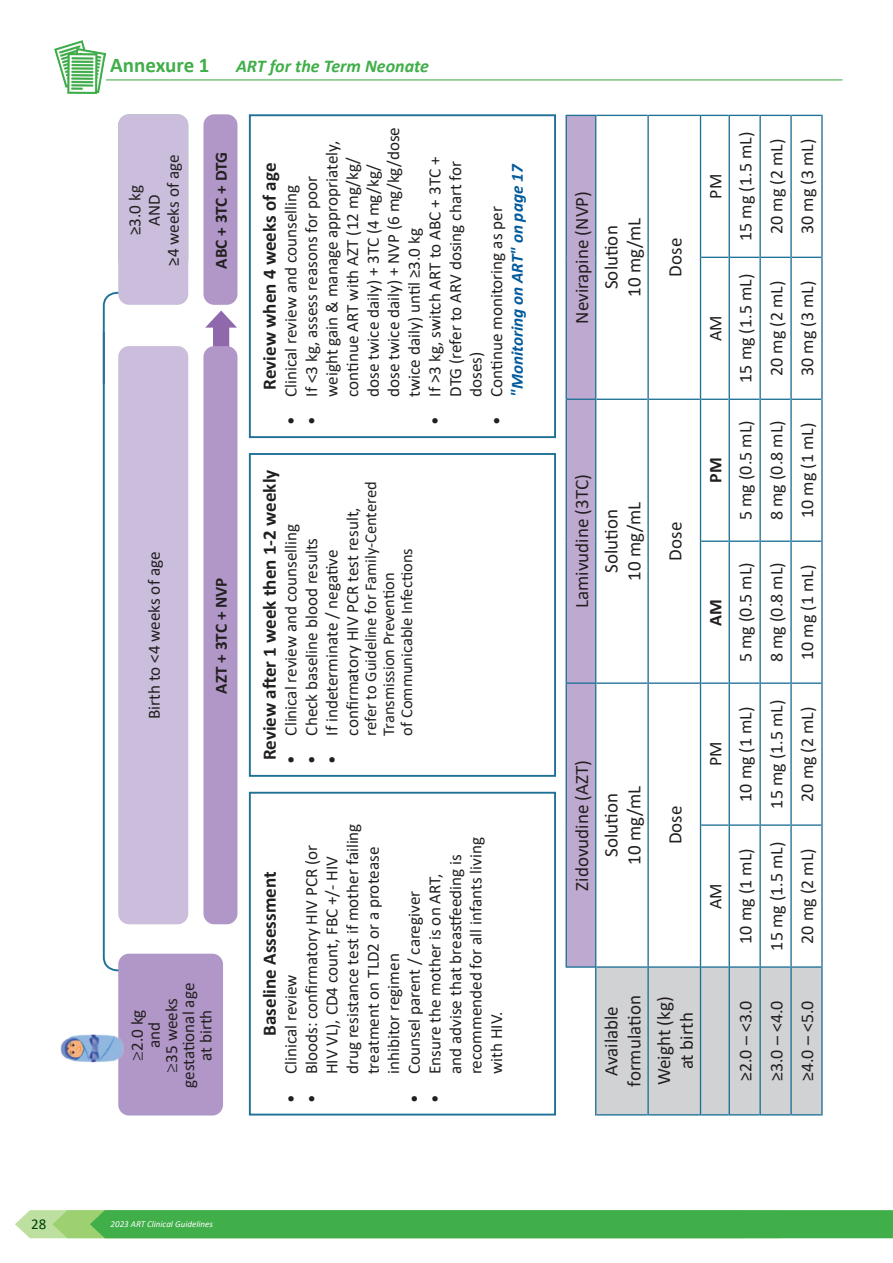
<style>
.page{position:relative;width:893px;height:1263px;background:#fff}
.page>*{position:absolute;margin:0;border:0;box-sizing:border-box;transform-origin:0 0}
.Heading_1{font:700 21px "Calibri";color:#40ae49}
.New_algorythm_table{font:19.05px/22.8px "Calibri";color:#231f20;text-align:center}
.new_diagram{font:700 19.05px "Calibri";color:#231f20}
.New_algorythm_table-2{font:18px "Calibri";color:#231f20}
.Heading_3{font:italic 700 18px "Calibri";color:#40ae49}
.New_algorythm_table-3{font:700 18px "Calibri";color:#231f20}
.Normal_text_middle{font:17.1px/20.5px "Calibri";color:#231f20}
.t1{font:italic 700 17.1px/20.5px "Calibri";color:#015a9d}
.Normal_text_middle-2{font:700 17.1px/19px "Calibri";color:#231f20;text-align:center}
.t2{font:16.5px/18px "Calibri";color:#231f20}
.t3{font:15px "Calibri";color:#003e09}
.t4{font:italic 9px "Calibri";color:#fff}
.s1{font-family:"Minion Pro"}
.s2{font-weight:400;font-style:normal;color:#231f20}
</style>
<div class="page">
<svg style="left:15px;top:1210px;width:878px;height:28px;background:#4bb250"></svg>
<hr style="left:54px;top:79px;width:788px;height:1px;background:#40ae49">
<img style="left:54px;top:41px;width:51px;height:53px">
<div style="left:213px;top:321px;width:16px;height:31px;background:#9069ad"></div>
<svg style="left:205px;top:310px;width:32px;height:18px"></svg>
<svg style="left:102px;top:291px;width:37px;height:681px"></svg>
<div style="left:118px;top:954px;width:105px;height:161px;background:#b097c7;border-radius:11px"></div>
<img style="left:60px;top:1030px;width:64px;height:36px">
<div style="left:118px;top:346px;width:70px;height:578px;background:#cbbddc;border-radius:11px"></div>
<div style="left:118px;top:114px;width:70px;height:191px;background:#cbbddc;border-radius:11px"></div>
<div style="left:203px;top:346px;width:34px;height:578px;background:#b097c7;border-radius:11px"></div>
<div style="left:203px;top:114px;width:34px;height:191px;background:#b097c7;border-radius:11px"></div>
<div style="left:249px;top:792px;width:307px;height:323px;border:2px solid #207196"></div>
<div style="left:249px;top:453px;width:307px;height:324px;border:2px solid #207196"></div>
<div style="left:249px;top:114px;width:307px;height:324px;border:2px solid #207196"></div>
<svg style="left:566px;top:115px;width:255px;height:1000px"></svg>
<hr style="left:821px;top:967px;width:2px;height:148px;background:#207196">
<hr style="left:821px;top:825px;width:2px;height:142px;background:#207196">
<hr style="left:821px;top:683px;width:2px;height:142px;background:#207196">
<hr style="left:821px;top:257px;width:2px;height:142px;background:#207196">
<hr style="left:821px;top:115px;width:2px;height:142px;background:#207196">
<hr style="left:821px;top:541px;width:2px;height:142px;background:#207196">
<hr style="left:821px;top:399px;width:2px;height:142px;background:#207196">
<p class="Heading_1" style="left:110px;top:50px;width:101px">Annexure 1</p>
<p class="Heading_3" style="left:236px;top:53px;width:195px">ART for the Term Neonate</p>
<p class="Normal_text_middle-2" style="left:125px;top:252px;width:120px;rotate:-90deg"><span class="s1">≥</span> 4 weeks of age</p>
<p class="Normal_text_middle" style="left:162px;top:266px;width:113px;rotate:-90deg">≥4 weeks of age</p>
<p class="Normal_text_middle-2" style="left:144px;top:214px;width:44px;rotate:-90deg">AND <span class="s1">≥</span> 3 kg</p>
<p class="Normal_text_middle" style="left:124px;top:235px;width:51px;rotate:-90deg">≥3.0 kg</p>
<p class="Normal_text_middle" style="left:143px;top:226px;width:33px;rotate:-90deg">AND</p>
<p class="Normal_text_middle-2" style="left:211px;top:269px;width:119px;rotate:-90deg">ABC + 3TC + DTG</p>
<p class="Normal_text_middle" style="left:143px;top:719px;width:169px;rotate:-90deg">Birth to &lt;4 weeks of age</p>
<p class="Normal_text_middle-2" style="left:211px;top:693px;width:118px;rotate:-90deg">AZT + 3TC + NVP</p>
<p class="Normal_text_middle" style="left:301px;top:397px;width:271px;text-indent:-29px;rotate:-90deg">• If &lt;3 kg, assess reasons for poor weight gain &amp; manage appropriately, continue ART with AZT (12 mg/kg/ dose twice daily) + 3TC (4 mg/kg/ dose twice daily) + NVP (6 mg/kg/dose twice daily) until ≥3.0 kg</p>
<p class="Normal_text_middle" style="left:424px;top:397px;width:241px;text-indent:-29px;rotate:-90deg">• If &gt;3 kg, switch ART to ABC + 3TC +<br>DTG (refer to ARV dosing chart for doses)</p>
<p class="t1" style="left:486px;top:397px;width:234px;text-indent:-29px;rotate:-90deg"><span class="s2">• Continue monitoring as per </span>"Monitoring on ART" on page 17</p>
<p class="new_diagram" style="left:256px;top:389px;width:228px;rotate:-90deg">Review when 4 weeks of age</p>
<p class="Normal_text_middle" style="left:280px;top:425px;width:242px;rotate:-90deg">• Clinical review and counselling</p>
<p class="new_diagram" style="left:256px;top:760px;width:292px;rotate:-90deg">Review after 1 week then 1-2 weekly</p>
<p class="t2" style="left:361px;top:735px;width:255px;rotate:-90deg">refer to Guideline for Family-Centered<br>Transmission Prevention<br>of Communicable Infections</p>
<p class="Normal_text_middle" style="left:321px;top:735px;width:230px;text-indent:-29px;rotate:-90deg">• If indeterminate / negative confirmatory HIV PCR test result,</p>
<p class="Normal_text_middle" style="left:280px;top:764px;width:242px;rotate:-90deg">• Clinical review and counselling</p>
<p class="Normal_text_middle" style="left:301px;top:764px;width:228px;rotate:-90deg">• Check baseline blood results</p>
<p class="Normal_text_middle" style="left:162px;top:1088px;width:106px;line-height:17.1px;text-align:center;rotate:-90deg"><span class="s1">≥</span>35 weeks gestational age at birth</p>
<p class="Normal_text_middle" style="left:126px;top:1061px;width:53px;rotate:-90deg"><span class="s1">≥</span>2.0 kg</p>
<p class="Normal_text_middle" style="left:144px;top:1048px;width:28px;rotate:-90deg">and</p>
<p class="new_diagram" style="left:256px;top:1036px;width:165px;rotate:-90deg">Baseline Assessment</p>
<p class="Normal_text_middle" style="left:280px;top:1103px;width:130px;rotate:-90deg">• Clinical review</p>
<p class="Normal_text_middle" style="left:301px;top:1074px;width:252px;text-indent:-29px;rotate:-90deg">• Bloods: confirmatory HIV PCR (or<br>HIV VL), CD4 count, FBC +/- HIV drug resistance test if mother failing treatment on TLD2 or a protease inhibitor regimen</p>
<p class="Normal_text_middle" style="left:424px;top:1074px;width:239px;text-indent:-29px;rotate:-90deg">• Ensure the mother is on ART,<br>and advise that breastfeeding is recommended for all infants living with HIV.</p>
<p class="Normal_text_middle" style="left:403px;top:1103px;width:213px;rotate:-90deg">• Counsel parent / caregiver</p>
<p class="t3" style="left:31px;top:1214px;width:17px">28</p>
<p class="t4" style="left:111px;top:1218px;width:104px">2023 ART Clinical Guidelines</p>
<p class="New_algorythm_table" style="left:570px;top:324px;width:134px;rotate:-90deg">Nevirapine (NVP)</p>
<p class="New_algorythm_table" style="left:599px;top:289px;width:65px;rotate:-90deg">Solution</p>
<p class="New_algorythm_table" style="left:622px;top:297px;width:81px;rotate:-90deg">10 mg/mL</p>
<p class="New_algorythm_table" style="left:663px;top:277px;width:40px;rotate:-90deg">Dose</p>
<p class="New_algorythm_table" style="left:570px;top:608px;width:135px;rotate:-90deg">Lamivudine (3TC)</p>
<p class="New_algorythm_table" style="left:599px;top:573px;width:65px;rotate:-90deg">Solution</p>
<p class="New_algorythm_table" style="left:622px;top:581px;width:81px;rotate:-90deg">10 mg/mL</p>
<p class="New_algorythm_table" style="left:663px;top:560px;width:40px;rotate:-90deg">Dose</p>
<p class="New_algorythm_table" style="left:570px;top:890px;width:132px;rotate:-90deg">Zidovudine (AZT)</p>
<p class="New_algorythm_table" style="left:599px;top:857px;width:65px;rotate:-90deg">Solution</p>
<p class="New_algorythm_table" style="left:622px;top:865px;width:81px;rotate:-90deg">10 mg/mL</p>
<p class="New_algorythm_table" style="left:663px;top:844px;width:40px;rotate:-90deg">Dose</p>
<p class="New_algorythm_table-2" style="left:703px;top:199px;width:26px;rotate:-90deg">PM</p>
<p class="New_algorythm_table-2" style="left:703px;top:341px;width:27px;rotate:-90deg">AM</p>
<p class="New_algorythm_table-3" style="left:703px;top:483px;width:27px;rotate:-90deg">PM</p>
<p class="New_algorythm_table-2" style="left:733px;top:241px;width:110px;rotate:-90deg">15 mg (1.5 mL)</p>
<p class="New_algorythm_table-2" style="left:733px;top:383px;width:110px;rotate:-90deg">15 mg (1.5 mL)</p>
<p class="New_algorythm_table-2" style="left:764px;top:234px;width:97px;rotate:-90deg">20 mg (2 mL)</p>
<p class="New_algorythm_table-2" style="left:764px;top:376px;width:97px;rotate:-90deg">20 mg (2 mL)</p>
<p class="New_algorythm_table-2" style="left:795px;top:234px;width:97px;rotate:-90deg">30 mg (3 mL)</p>
<p class="New_algorythm_table-2" style="left:795px;top:376px;width:97px;rotate:-90deg">30 mg (3 mL)</p>
<p class="New_algorythm_table-2" style="left:733px;top:520px;width:101px;rotate:-90deg">5 mg (0.5 mL)</p>
<p class="New_algorythm_table-2" style="left:764px;top:520px;width:101px;rotate:-90deg">8 mg (0.8 mL)</p>
<p class="New_algorythm_table-2" style="left:795px;top:518px;width:97px;rotate:-90deg">10 mg (1 mL)</p>
<p class="New_algorythm_table-3" style="left:703px;top:625px;width:28px;rotate:-90deg">AM</p>
<p class="New_algorythm_table-2" style="left:703px;top:766px;width:26px;rotate:-90deg">PM</p>
<p class="New_algorythm_table-2" style="left:703px;top:909px;width:27px;rotate:-90deg">AM</p>
<p class="New_algorythm_table-2" style="left:733px;top:662px;width:101px;rotate:-90deg">5 mg (0.5 mL)</p>
<p class="New_algorythm_table-2" style="left:764px;top:662px;width:101px;rotate:-90deg">8 mg (0.8 mL)</p>
<p class="New_algorythm_table-2" style="left:795px;top:660px;width:97px;rotate:-90deg">10 mg (1 mL)</p>
<p class="New_algorythm_table-2" style="left:733px;top:802px;width:97px;rotate:-90deg">10 mg (1 mL)</p>
<p class="New_algorythm_table-2" style="left:733px;top:944px;width:97px;rotate:-90deg">10 mg (1 mL)</p>
<p class="New_algorythm_table-2" style="left:764px;top:809px;width:110px;rotate:-90deg">15 mg (1.5 mL)</p>
<p class="New_algorythm_table-2" style="left:764px;top:950px;width:110px;rotate:-90deg">15 mg (1.5 mL)</p>
<p class="New_algorythm_table-2" style="left:795px;top:802px;width:97px;rotate:-90deg">20 mg (2 mL)</p>
<p class="New_algorythm_table-2" style="left:795px;top:944px;width:97px;rotate:-90deg">20 mg (2 mL)</p>
<p class="New_algorythm_table" style="left:599px;top:1086px;width:93px;rotate:-90deg">Available formulation</p>
<p class="New_algorythm_table" style="left:652px;top:1085px;width:90px;rotate:-90deg">Weight (kg) at birth</p>
<p class="New_algorythm_table-2" style="left:733px;top:1081px;width:82px;rotate:-90deg">≥2.0 – &lt;3.0</p>
<p class="New_algorythm_table-2" style="left:764px;top:1081px;width:82px;rotate:-90deg">≥3.0 – &lt;4.0</p>
<p class="New_algorythm_table-2" style="left:795px;top:1081px;width:82px;rotate:-90deg">≥4.0 – &lt;5.0</p>
</div>
